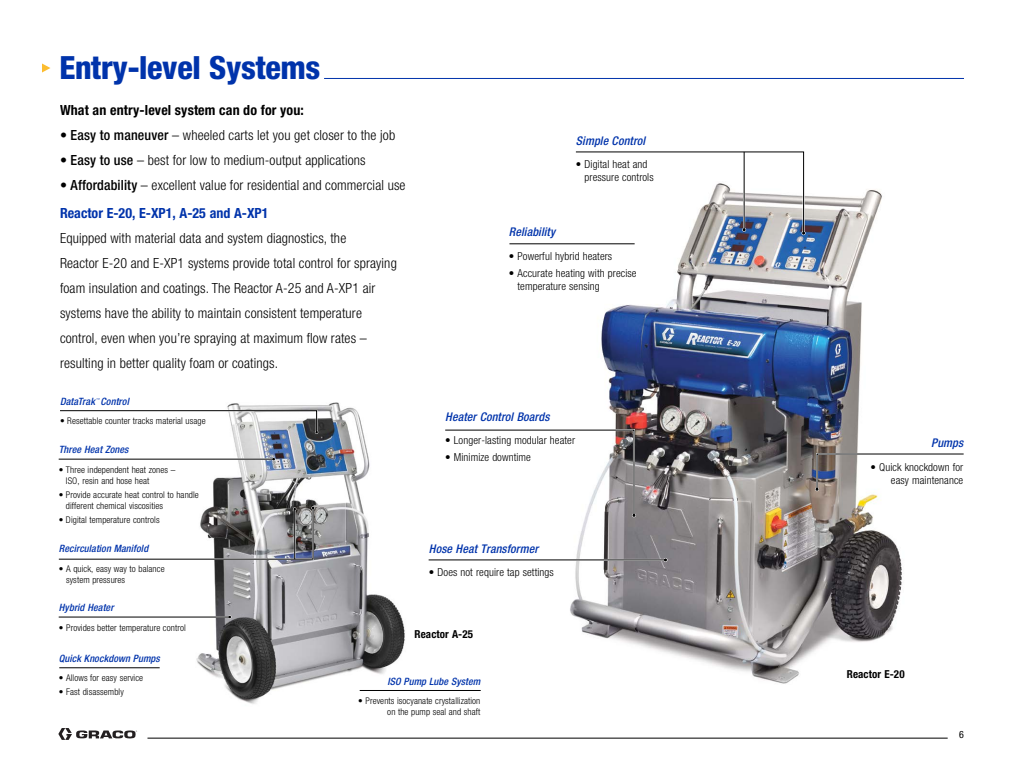
<style>
.page{position:relative;width:1024px;height:768px;background:#fff}
.page>*{position:absolute;margin:0;border:0;box-sizing:border-box;transform-origin:0 0}
.t1{font:800 condensed 32px "Helvetica Neue LT Std";letter-spacing:-.01em;color:#0033ab}
.t2{font:300 condensed 14px/25px "Helvetica Neue LT Std";letter-spacing:.01em;color:#000}
.t3{font:700 condensed 14px "Helvetica Neue LT Std";letter-spacing:.01em;color:#000}
.t4{font:italic 500 condensed 12px "Helvetica Neue LT Std";letter-spacing:.01em;color:#0033ab}
.t5{font:300 condensed 11px/13px "Helvetica Neue LT Std";letter-spacing:.01em;color:#000}
.t6{font:700 condensed 11px "Helvetica Neue LT Std";letter-spacing:.01em;color:#000}
.t7{font:italic 500 condensed 10.1px "Helvetica Neue LT Std";letter-spacing:.01em;color:#0033ab}
.t8{font:condensed 10px "Helvetica Neue LT Std";color:#000}
.t9{font:300 condensed 9.3px/11px "Helvetica Neue LT Std";letter-spacing:.01em;color:#000}
.t10{font:italic 300 condensed 4px "Helvetica Neue LT Std";color:#0033ab}
.s1{font-weight:500}
.s2{font-weight:700;color:#0033ab}
</style>
<div class="page">
<img style="left:543px;top:189px;width:359px;height:495px">
<img style="left:196px;top:402px;width:209px;height:302px">
<hr style="left:324px;top:78px;width:640px;height:1px;background:#0033ab">
<svg style="left:42px;top:63px;width:8px;height:10px"></svg>
<hr style="left:429px;top:559px;width:236px;height:2px;background:#fff">
<svg style="left:663px;top:558px;width:4px;height:4px"></svg>
<hr style="left:429px;top:560px;width:236px;height:1px;background:#000">
<svg style="left:815px;top:452px;width:149px;height:39px"></svg>
<svg style="left:574px;top:151px;width:232px;height:84px"></svg>
<svg style="left:445px;top:428px;width:191px;height:89px"></svg>
<hr style="left:509px;top:244px;width:126px;height:1px;background:#000">
<hr style="left:744px;top:152px;width:1px;height:78px;background:#000">
<hr style="left:59px;top:458px;width:215px;height:2px;background:#fff">
<hr style="left:59px;top:616px;width:171px;height:2px;background:#fff">
<hr style="left:59px;top:617px;width:171px;height:1px;background:#000">
<hr style="left:360px;top:690px;width:121px;height:1px;background:#000">
<svg style="left:60px;top:409px;width:258px;height:25px"></svg>
<hr style="left:59px;top:459px;width:215px;height:1px;background:#000">
<svg style="left:58px;top:506px;width:257px;height:55px"></svg>
<hr style="left:59px;top:668px;width:101px;height:1px;background:#000">
<hr style="left:294px;top:509px;width:1px;height:50px;background:#000">
<svg style="left:58px;top:728px;width:79px;height:12px"></svg>
<hr style="left:147px;top:738px;width:801px;height:1px;background:#000">
<h1 class="t1" style="left:59px;top:48px;width:263px">Entry-level Systems</h1>
<p class="t3" style="left:60px;top:102px;width:245px">What an entry-level system can do for you:</p>
<p class="t2" style="left:60px;top:122px;width:337px">• <span class="s1">Easy to maneuver</span> – wheeled carts let you get closer to the job</p>
<p class="t2" style="left:60px;top:147px;width:307px">• <span class="s1">Easy to use</span> – best for low to medium-output applications</p>
<p class="t2" style="left:60px;top:171px;width:347px;line-height:28px">• <span class="s1">Affordability</span> – excellent value for residential and commercial use<br><span class="s2">Reactor E-20, E-XP1, A-25 and A-XP1</span></p>
<p class="t2" style="left:60px;top:225px;width:338px">Equipped with material data and system diagnostics, the<br>Reactor E-20 and E-XP1 systems provide total control for spraying foam insulation and coatings. The Reactor A-25 and A-XP1 air systems have the ability to maintain consistent temperature control, even when you’re spraying at maximum flow rates – resulting in better quality foam or coatings.</p>
<p class="t4" style="left:576px;top:133px;width:71px">Simple Control</p>
<p class="t5" style="left:585px;top:158px;width:71px;text-indent:-9px">• Digital heat and pressure controls</p>
<p class="t4" style="left:509px;top:225px;width:48px">Reliability</p>
<p class="t5" style="left:509px;top:250px;width:105px">• Powerful hybrid heaters</p>
<p class="t5" style="left:518px;top:266px;width:121px;text-indent:-9px">• Accurate heating with precise temperature sensing</p>
<p class="t7" style="left:60px;top:395px;width:37px">DataTrak</p>
<p class="t10" style="left:96px;top:398px;width:6px">™</p>
<p class="t7" style="left:101px;top:395px;width:30px">Control</p>
<p class="t9" style="left:60px;top:416px;width:147px">• Resettable counter tracks material usage</p>
<p class="t7" style="left:59px;top:443px;width:71px">Three Heat Zones</p>
<p class="t9" style="left:66px;top:464px;width:111px;text-indent:-7px">• Three independent heat zones –<br>ISO, resin and hose heat</p>
<p class="t9" style="left:66px;top:489px;width:134px;text-indent:-7px">• Provide accurate heat control to handle different chemical viscosities</p>
<p class="t9" style="left:59px;top:514px;width:102px">• Digital temperature controls</p>
<p class="t7" style="left:59px;top:543px;width:91px">Recirculation Manifold</p>
<p class="t9" style="left:66px;top:563px;width:100px;text-indent:-7px">• A quick, easy way to balance system pressures</p>
<p class="t7" style="left:59px;top:602px;width:56px">Hybrid Heater</p>
<p class="t9" style="left:59px;top:622px;width:128px">• Provides better temperature control</p>
<p class="t4" style="left:445px;top:409px;width:106px">Heater Control Boards</p>
<p class="t5" style="left:445px;top:434px;width:131px">• Longer-lasting modular heater</p>
<p class="t5" style="left:445px;top:450px;width:87px">• Minimize downtime</p>
<p class="t4" style="left:429px;top:541px;width:111px">Hose Heat Transformer</p>
<p class="t5" style="left:429px;top:566px;width:126px">• Does not require tap settings</p>
<p class="t6" style="left:415px;top:627px;width:60px">Reactor A-25</p>
<p class="t7" style="left:59px;top:652px;width:103px">Quick Knockdown Pumps</p>
<p class="t9" style="left:59px;top:673px;width:86px">• Allows for easy service</p>
<p class="t9" style="left:59px;top:687px;width:66px">• Fast disassembly</p>
<p class="t7" style="left:387px;top:675px;width:95px">ISO Pump Lube System</p>
<p class="t9" style="left:358px;top:696px;width:124px;text-align:right">• Prevents isocyanate crystallization on the pump seal and shaft</p>
<p class="t4" style="left:931px;top:436px;width:34px">Pumps</p>
<p class="t5" style="left:871px;top:460px;width:94px;text-align:right">• Quick knockdown for easy maintenance</p>
<p class="t6" style="left:847px;top:667px;width:59px">Reactor E-20</p>
<p class="t8" style="left:959px;top:729px;width:6px">6</p>
</div>
